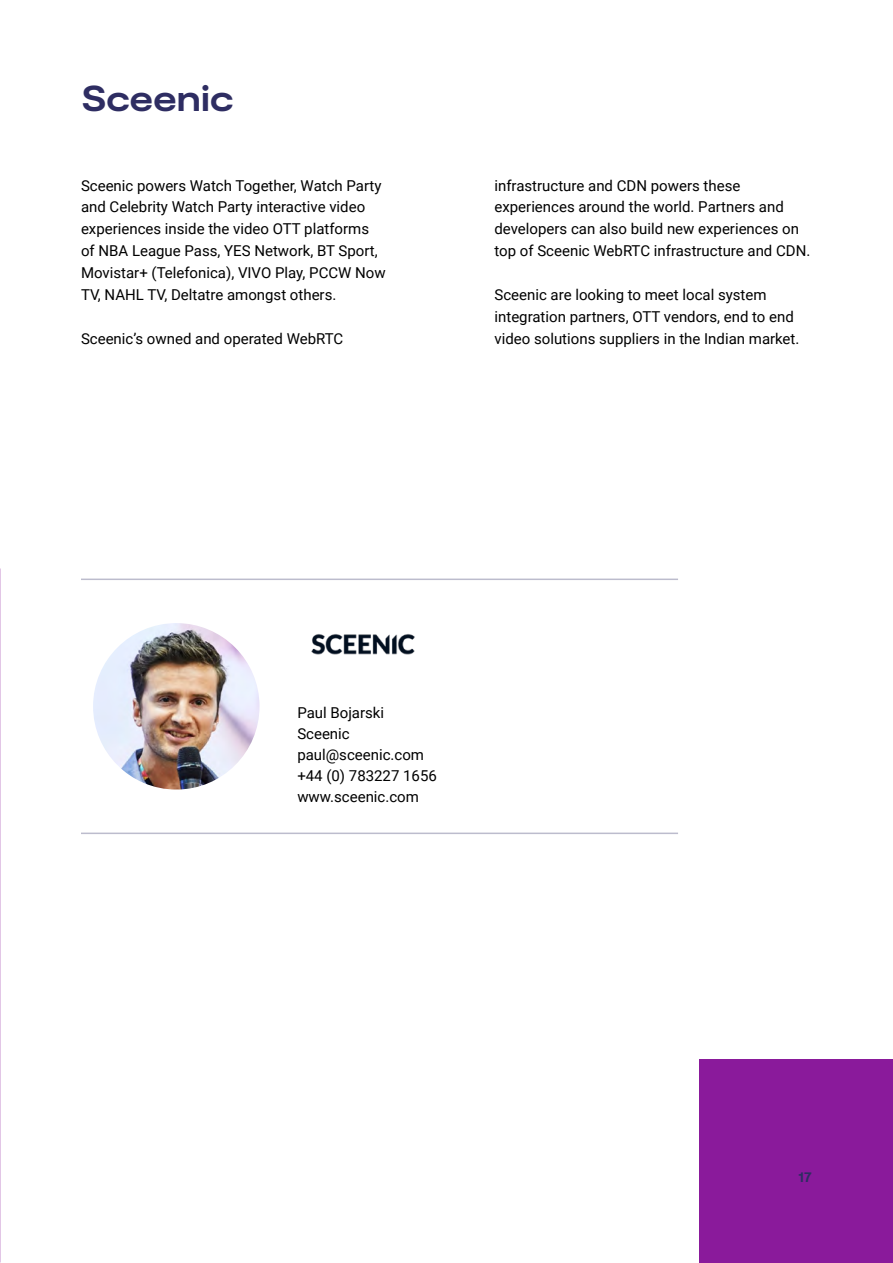
<style>
.page{position:relative;width:893px;height:1263px;background:#fff}
.page>*{position:absolute;margin:0;border:0;box-sizing:border-box;transform-origin:0 0}
.t1{font:700 expanded 36px "Moderat";letter-spacing:-.01em;color:#2e2d62}
.t2{font:15px/21.9px "Roboto";color:#000}
.t3{font:700 15px "Moderat";color:#2e2d62}
</style>
<div class="page">
<div style="left:699px;top:1059px;width:194px;height:204px;background:#8a1a9b"></div>
<hr style="left:81px;top:578px;width:597px;height:2px;background:#bcbccd">
<hr style="left:81px;top:832px;width:597px;height:2px;background:#bcbccd">
<img style="left:93px;top:623px;width:167px;height:166px;border-radius:83px">
<img style="left:311px;top:634px;width:104px;height:21px">
<h1 class="t1" style="left:81px;top:77px;width:154px">Sceenic</h1>
<p class="t2" style="left:81px;top:174px;width:306px">Sceenic powers Watch Together, Watch Party and Celebrity Watch Party interactive video experiences inside the video OTT platforms of NBA League Pass, YES Network, BT Sport, Movistar+ (Telefonica), VIVO Play, PCCW Now TV, NAHL TV, Deltatre amongst others.</p>
<p class="t2" style="left:81px;top:327px;width:264px">Sceenic’s owned and operated WebRTC</p>
<p class="t2" style="left:494px;top:174px;width:317px">infrastructure and CDN powers these experiences around the world. Partners and developers can also build new experiences on top of Sceenic WebRTC infrastructure and CDN.</p>
<p class="t2" style="left:494px;top:283px;width:306px">Sceenic are looking to meet local system integration partners, OTT vendors, end to end video solutions suppliers in the Indian market.</p>
<p class="t2" style="left:297px;top:701px;width:141px;line-height:21px">Paul Bojarski<br>Sceenic paul@sceenic.com +44 (0) 783227 1656 www.sceenic.com</p>
<p class="t3" style="left:798px;top:1168px;width:15px">17</p>
</div>
